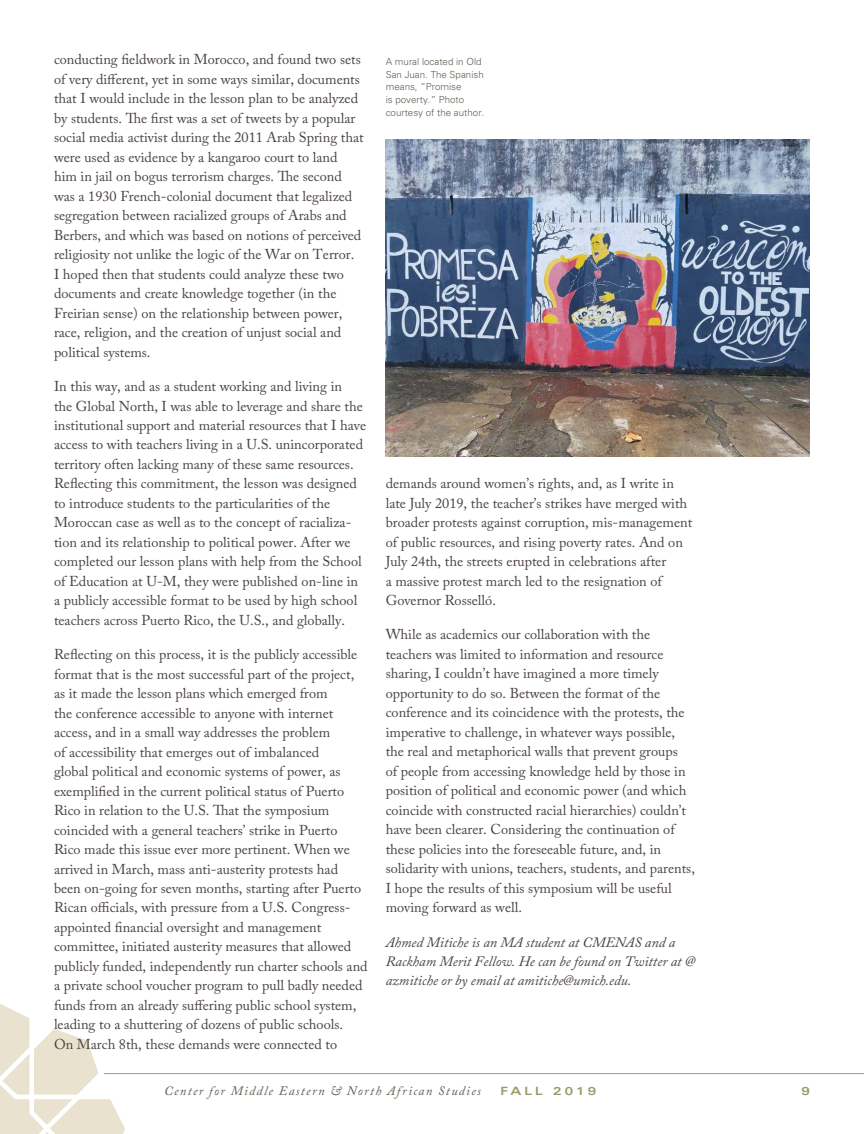
<style>
.page{position:relative;width:864px;height:1134px;background:#fff}
.page>*{position:absolute;margin:0;border:0;box-sizing:border-box;transform-origin:0 0}
.t1{font:14.25px/19.5px "Adobe Caslon Pro";color:#4a423f}
.t2{font:italic 14.25px/19.5px "Adobe Caslon Pro";color:#4a423f}
.t3{font:italic 12.9px "Adobe Caslon Pro";letter-spacing:.105em;color:#655b52}
.t4{font:700 expanded 11.4px "Univers LT Std";letter-spacing:.27em;color:#9b9a6d}
.t5{font:300 9.75px/12.8px "Univers LT Std";color:#655b52}
</style>
<div class="page">
<hr style="left:0;top:1073px;width:864px;height:1px;background:#989c97">
<svg style="left:0;top:1004px;width:133px;height:130px"></svg>
<img style="left:386px;top:139px;width:423px;height:318px">
<p class="t1" style="left:54px;top:50px;width:311px">conducting fieldwork in Morocco, and found two sets of very different, yet in some ways similar, documents that I would include in the lesson plan to be analyzed by students. The first was a set of tweets by a popular social media activist during the 2011 Arab Spring that were used as evidence by a kangaroo court to land him in jail on bogus terrorism charges. The second was a 1930 French-colonial document that legalized segregation between racialized groups of Arabs and Berbers, and which was based on notions of perceived religiosity not unlike the logic of the War on Terror.<br>I hoped then that students could analyze these two documents and create knowledge together (in the Freirian sense) on the relationship between power, race, religion, and the creation of unjust social and political systems.</p>
<p class="t1" style="left:54px;top:376px;width:314px">In this way, and as a student working and living in<br>the Global North, I was able to leverage and share the institutional support and material resources that I have access to with teachers living in a U.S. unincorporated territory often lacking many of these same resources.<br>Reflecting this commitment, the lesson was designed to introduce students to the particularities of the Moroccan case as well as to the concept of racializa&shy;tion and its relationship to political power. After we completed our lesson plans with help from the School of Education at U-M, they were published on-line in a publicly accessible format to be used by high school teachers across Puerto Rico, the U.S., and globally.</p>
<p class="t1" style="left:54px;top:644px;width:315px">Reflecting on this process, it is the publicly accessible format that is the most successful part of the project, as it made the lesson plans which emerged from<br>the conference accessible to anyone with internet access, and in a small way addresses the problem<br>of accessibility that emerges out of imbalanced<br>global political and economic systems of power, as exemplified in the current political status of Puerto Rico in relation to the U.S. That the symposium coincided with a general teachers’ strike in Puerto Rico made this issue ever more pertinent. When we arrived in March, mass anti-austerity protests had been on-going for seven months, starting after Puerto Rican officials, with pressure from a U.S. Congress&shy;appointed financial oversight and management committee, initiated austerity measures that allowed publicly funded, independently run charter schools and a private school voucher program to pull badly needed funds from an already suffering public school system, leading to a shuttering of dozens of public schools.<br>On March 8th, these demands were connected to</p>
<p class="t5" style="left:386px;top:55px;width:100px">A mural located in Old<br>San Juan. The Spanish means, “Promise<br>is poverty.” Photo courtesy of the author.</p>
<p class="t1" style="left:386px;top:474px;width:308px">demands around women’s rights, and, as I write in late July 2019, the teacher’s strikes have merged with broader protests against corruption, mis-management of public resources, and rising poverty rates. And on July 24th, the streets erupted in celebrations after<br>a massive protest march led to the resignation of Governor Rosselló.</p>
<p class="t1" style="left:386px;top:625px;width:311px">While as academics our collaboration with the teachers was limited to information and resource sharing, I couldn’t have imagined a more timely opportunity to do so. Between the format of the conference and its coincidence with the protests, the imperative to challenge, in whatever ways possible, the real and metaphorical walls that prevent groups<br>of people from accessing knowledge held by those in position of political and economic power (and which coincide with constructed racial hierarchies) couldn’t have been clearer. Considering the continuation of these policies into the foreseeable future, and, in solidarity with unions, teachers, students, and parents, I hope the results of this symposium will be useful moving forward as well.</p>
<p class="t2" style="left:386px;top:932px;width:311px">Ahmed Mitiche is an MA student at CMENAS and a<br>Rackham Merit Fellow. He can be found on Twitter at @ azmitiche or by email at amitiche@umich.edu.</p>
<p class="t3" style="left:164px;top:1083px;width:318px">Center for Middle Eastern &amp; North African Studies</p>
<p class="t4" style="left:500px;top:1085px;width:97px">FALL 2019</p>
<p class="t4" style="left:802px;top:1085px;width:10px">9</p>
</div>
